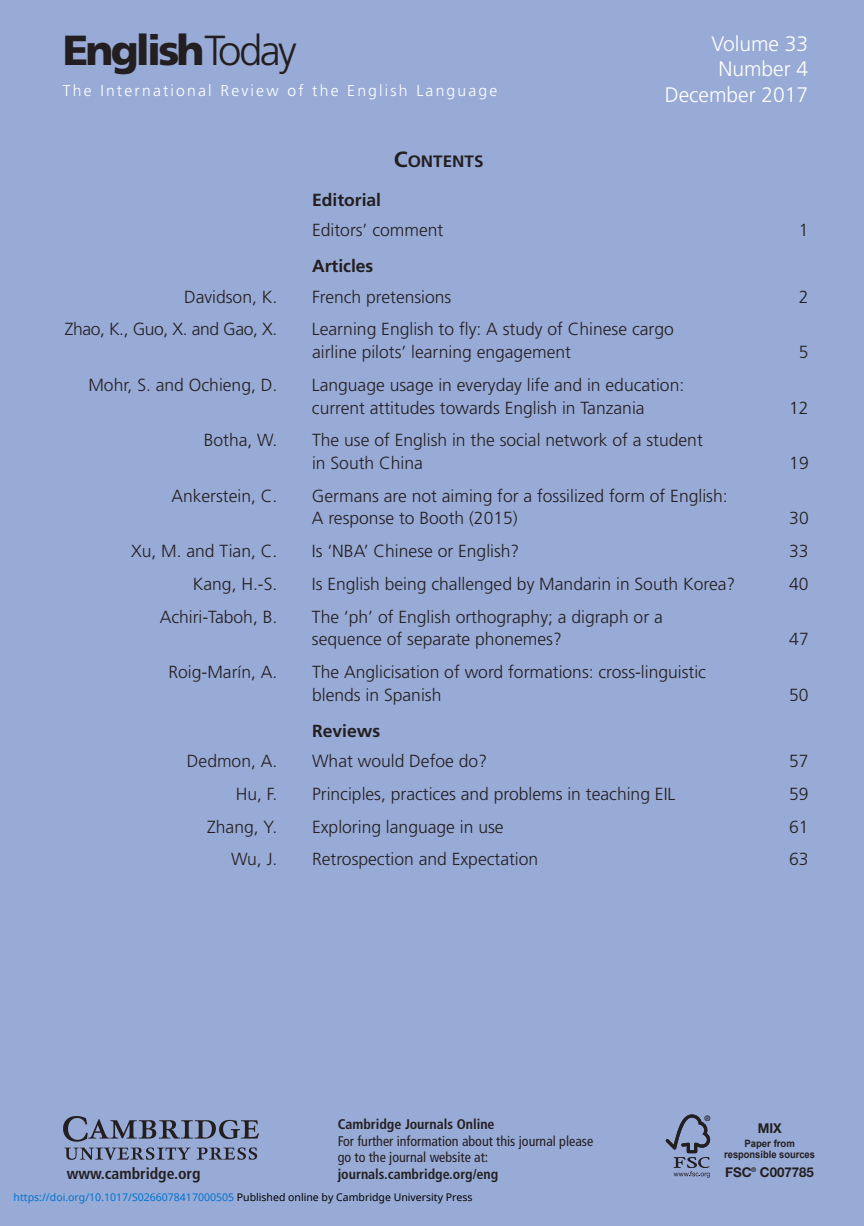
<style>
.page{position:relative;width:864px;height:1226px;background:#fff}
.page>*{position:absolute;margin:0;border:0;box-sizing:border-box;transform-origin:0 0}
.t1{font:900 42px "Frutiger";letter-spacing:-.07em;color:#231f20}
.t2{font:300 21px/25.2px "Frutiger";color:#fff;text-align:right}
.t3{font:300 17.5px/22.8px "Frutiger";color:#231f20}
.t4{font:700 17.5px "Frutiger";color:#231f20}
.t5{font:300 17.5px "Frutiger";letter-spacing:-.025em;color:#231f20}
.t6{font:700 16.45px "Frutiger";color:#231f20;scale:1.04 1}
.t7{font:300 15.75px "Frutiger";letter-spacing:.14em;color:#fff}
.t8{font:700 condensed 15.75px "Frutiger";color:#231f20}
.t9{font:condensed 14px/16.8px "Frutiger";color:#231f20}
.t10{font:700 condensed 14px "Frutiger";color:#231f20}
.t11{font:700 13.47px "Helvetica Neue";color:#231f20}
.t12{font:700 13.47px "Helvetica Neue";color:#231f20;scale:.95 1}
.t13{font:10.5px "Noto Sans";color:#0172cf}
.t14{font:700 10.15px/10.2px "Arial";color:#231f20;text-align:center;scale:.95 1}
.t15{font:700 7.7px "Helvetica Neue";color:#231f20}
.s1{font-weight:300}
.s2{font-size:21.88px}
.s3{color:#000}
</style>
<div class="page">
<div style="left:0;top:0;width:863px;height:1225px;background:#98aad6"></div>
<img style="left:64px;top:1116px;width:194px;height:43px">
<svg style="left:665px;top:1114px;width:44px;height:63px"></svg>
<h1 class="t1" style="left:63px;top:33px;width:236px">English<span class="s1">Today</span></h1>
<p class="t7" style="left:63px;top:84px;width:436px">The International Review of the English Language</p>
<p class="t6" style="left:393px;top:155px;width:88px"><span class="s2">C</span>ONTENTS</p>
<p class="t2" style="left:664px;top:33px;width:145px">Volume 33<br>Number 4<br>December 2017</p>
<p class="t4" style="left:312px;top:193px;width:70px">Editorial</p>
<p class="t3" style="left:312px;top:220px;width:133px">Editors’ comment</p>
<p class="t3" style="left:798px;top:220px;width:11px">1</p>
<p class="t4" style="left:312px;top:259px;width:63px">Articles</p>
<p class="t3" style="left:184px;top:286px;width:95px">Davidson, K.</p>
<p class="t3" style="left:312px;top:286px;width:141px">French pretensions</p>
<p class="t3" style="left:798px;top:286px;width:11px">2</p>
<p class="t5" style="left:65px;top:322px;width:214px">Zhao, K., Guo, X. and Gao, X.</p>
<p class="t3" style="left:312px;top:319px;width:363px">Learning English to fly: A study of Chinese cargo airline pilots’ learning engagement</p>
<p class="t3" style="left:798px;top:342px;width:11px">5</p>
<p class="t3" style="left:88px;top:374px;width:190px">Mohr, S. and Ochieng, D.</p>
<p class="t3" style="left:312px;top:374px;width:373px">Language usage in everyday life and in education: current attitudes towards English in Tanzania</p>
<p class="t3" style="left:204px;top:430px;width:75px">Botha, W.</p>
<p class="t3" style="left:312px;top:430px;width:392px">The use of English in the social network of a student in South China</p>
<p class="t3" style="left:171px;top:485px;width:107px">Ankerstein, C.</p>
<p class="t3" style="left:312px;top:485px;width:417px">Germans are not aiming for a fossilized form of English:<br>A response to Booth (2015)</p>
<p class="t3" style="left:788px;top:397px;width:21px">12</p>
<p class="t3" style="left:788px;top:453px;width:21px">19</p>
<p class="t3" style="left:788px;top:508px;width:21px">30</p>
<p class="t3" style="left:131px;top:541px;width:148px">Xu, M. and Tian, C.</p>
<p class="t3" style="left:312px;top:541px;width:209px">Is ‘NBA’ Chinese or English?</p>
<p class="t3" style="left:788px;top:541px;width:21px">33</p>
<p class="t3" style="left:193px;top:573px;width:86px">Kang, H.-S.</p>
<p class="t3" style="left:312px;top:573px;width:424px">Is English being challenged by Mandarin in South Korea?</p>
<p class="t3" style="left:788px;top:573px;width:21px">40</p>
<p class="t3" style="left:160px;top:606px;width:119px">Achiri-Taboh, B.</p>
<p class="t3" style="left:312px;top:606px;width:352px">The ‘ph’ of English orthography; a digraph or a sequence of separate phonemes?</p>
<p class="t3" style="left:788px;top:629px;width:21px">47</p>
<p class="t3" style="left:168px;top:661px;width:110px">Roig-Marín, A.</p>
<p class="t3" style="left:312px;top:661px;width:395px">The Anglicisation of word formations: cross-linguistic blends in Spanish</p>
<p class="t4" style="left:312px;top:723px;width:69px">Reviews</p>
<p class="t3" style="left:788px;top:684px;width:21px">50</p>
<p class="t3" style="left:187px;top:751px;width:92px">Dedmon, A.</p>
<p class="t3" style="left:312px;top:751px;width:176px">What would Defoe do?</p>
<p class="t3" style="left:788px;top:751px;width:21px">57</p>
<p class="t3" style="left:236px;top:783px;width:43px">Hu, F.</p>
<p class="t3" style="left:312px;top:783px;width:364px">Principles, practices and problems in teaching EIL</p>
<p class="t3" style="left:788px;top:783px;width:21px">59</p>
<p class="t3" style="left:207px;top:816px;width:72px">Zhang, Y.</p>
<p class="t3" style="left:312px;top:816px;width:193px">Exploring language in use</p>
<p class="t3" style="left:788px;top:816px;width:21px">61</p>
<p class="t3" style="left:231px;top:849px;width:48px">Wu, J.</p>
<p class="t3" style="left:312px;top:849px;width:227px">Retrospection and Expectation</p>
<p class="t3" style="left:788px;top:849px;width:21px">63</p>
<p class="t8" style="left:67px;top:1166px;width:135px">www.cambridge.org</p>
<p class="t10" style="left:337px;top:1118px;width:158px">Cambridge Journals Online</p>
<p class="t9" style="left:337px;top:1133px;width:257px">For further information about this journal please go to the journal website at:</p>
<p class="t10" style="left:337px;top:1168px;width:162px">journals.cambridge.org/eng</p>
<p class="t13" style="left:14px;top:1189px;width:460px">https://doi.org/10.1017/S0266078417000505 <span class="s3">Published online by Cambridge University Press</span></p>
<p class="t15" style="left:704px;top:1114px;width:8px">®</p>
<p class="t12" style="left:757px;top:1122px;width:27px">MIX</p>
<p class="t14" style="left:723px;top:1138px;width:97px">Paper from responsible sources</p>
<p class="t11" style="left:724px;top:1166px;width:90px">FSC<sup>®</sup> C007785</p>
</div>
